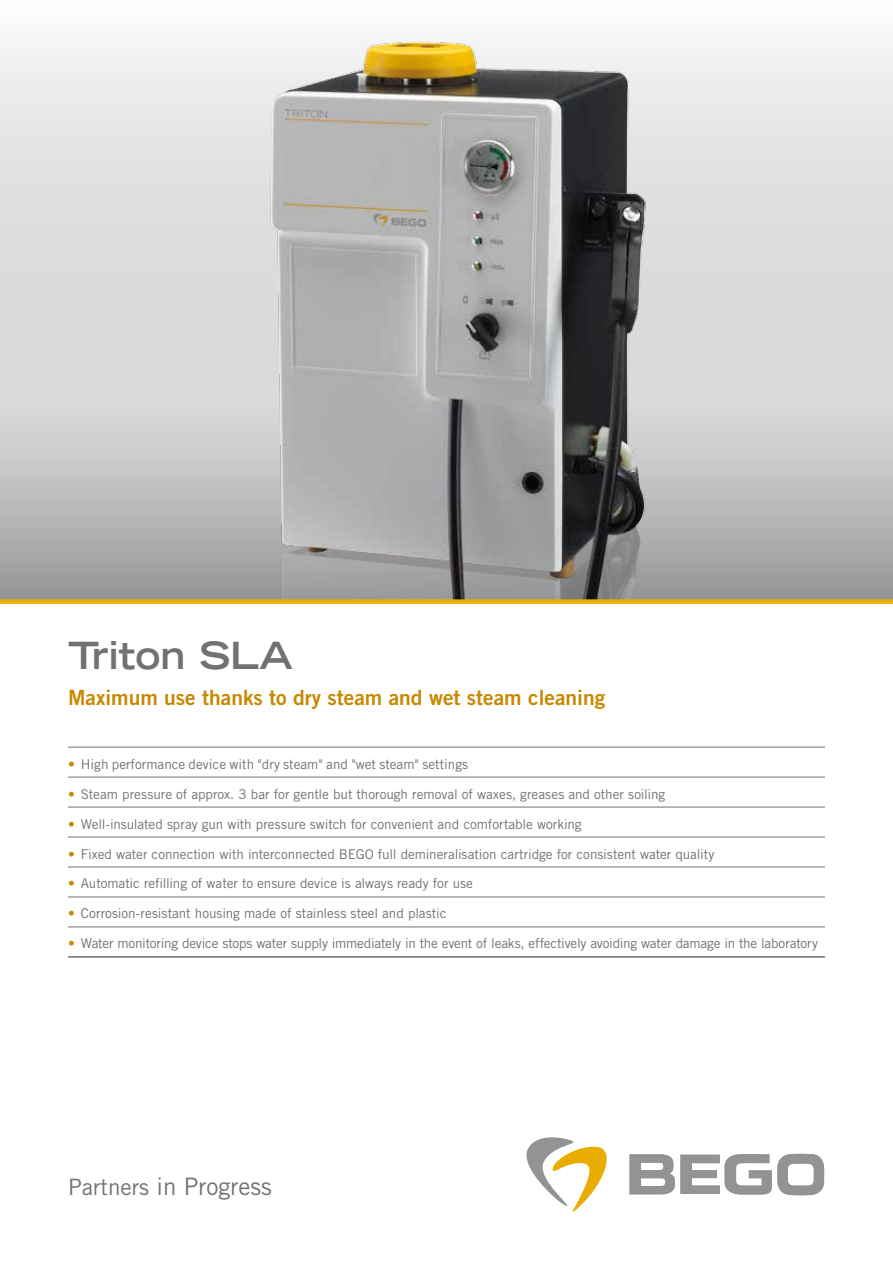
<style>
.page{position:relative;width:893px;height:1263px;background:#fff}
.page>*{position:absolute;margin:0;border:0;box-sizing:border-box;transform-origin:0 0}
.t1{font:700 expanded 37.5px "Trade Gothic LT Std";color:#707172}
.t2{font:24px "Trade Gothic LT Pro";color:#707172}
.t3{font:21px "Trade Gothic LT Pro Bd 2";color:#c78900}
.t4{font:13.5px "Trade Gothic LT Pro";letter-spacing:-.005em;color:#707172}
.s1{color:#c78900}
.s2{font-size:22.5px}
</style>
<div class="page">
<svg style="left:0;top:43px;width:893px;height:556px;background:#d2d3d4"></svg>
<img style="left:233px;top:41px;width:445px;height:558px">
<svg style="left:526px;top:1137px;width:81px;height:75px"></svg>
<svg style="left:630px;top:1154px;width:194px;height:41px"></svg>
<div style="left:0;top:599px;width:893px;height:5px;background:#e8ad00"></div>
<hr style="left:68px;top:747px;width:757px;height:1px;background:#707172">
<hr style="left:68px;top:807px;width:757px;height:1px;background:#707172">
<hr style="left:68px;top:867px;width:757px;height:1px;background:#707172">
<hr style="left:68px;top:896px;width:757px;height:1px;background:#707172">
<hr style="left:68px;top:926px;width:757px;height:1px;background:#707172">
<hr style="left:68px;top:777px;width:757px;height:1px;background:#707172">
<hr style="left:68px;top:837px;width:757px;height:1px;background:#707172">
<hr style="left:68px;top:956px;width:757px;height:2px;background:#707172">
<h1 class="t1" style="left:68px;top:631px;width:226px">Triton SLA</h1>
<h3 class="t3" style="left:68px;top:684px;width:539px">Maximum use thanks to dry steam and wet steam cleaning</h3>
<p class="t4" style="left:68px;top:756px;width:402px"><span class="s1">•</span> High performance device with "dry steam" and "wet steam" settings</p>
<p class="t4" style="left:68px;top:785px;width:599px"><span class="s1">•</span> Steam pressure of approx. 3 bar for gentle but thorough removal of waxes, greases and other soiling</p>
<p class="t4" style="left:68px;top:815px;width:515px"><span class="s1">•</span> Well-insulated spray gun with pressure switch for convenient and comfortable working</p>
<p class="t4" style="left:68px;top:845px;width:648px"><span class="s1">•</span> Fixed water connection with interconnected BEGO full demineralisation cartridge for consistent water quality</p>
<p class="t4" style="left:68px;top:875px;width:406px"><span class="s1">•</span> Automatic refilling of water to ensure device is always ready for use</p>
<p class="t4" style="left:68px;top:905px;width:380px"><span class="s1">•</span> Corrosion-resistant housing made of stainless steel and plastic</p>
<p class="t4" style="left:68px;top:935px;width:751px"><span class="s1">•</span> Water monitoring device stops water supply immediately in the event of leaks, effectively avoiding water damage in the laboratory</p>
<h2 class="t2" style="left:68px;top:1172px;width:205px"><span class="s2">Partners</span> in Progress</h2>
</div>
